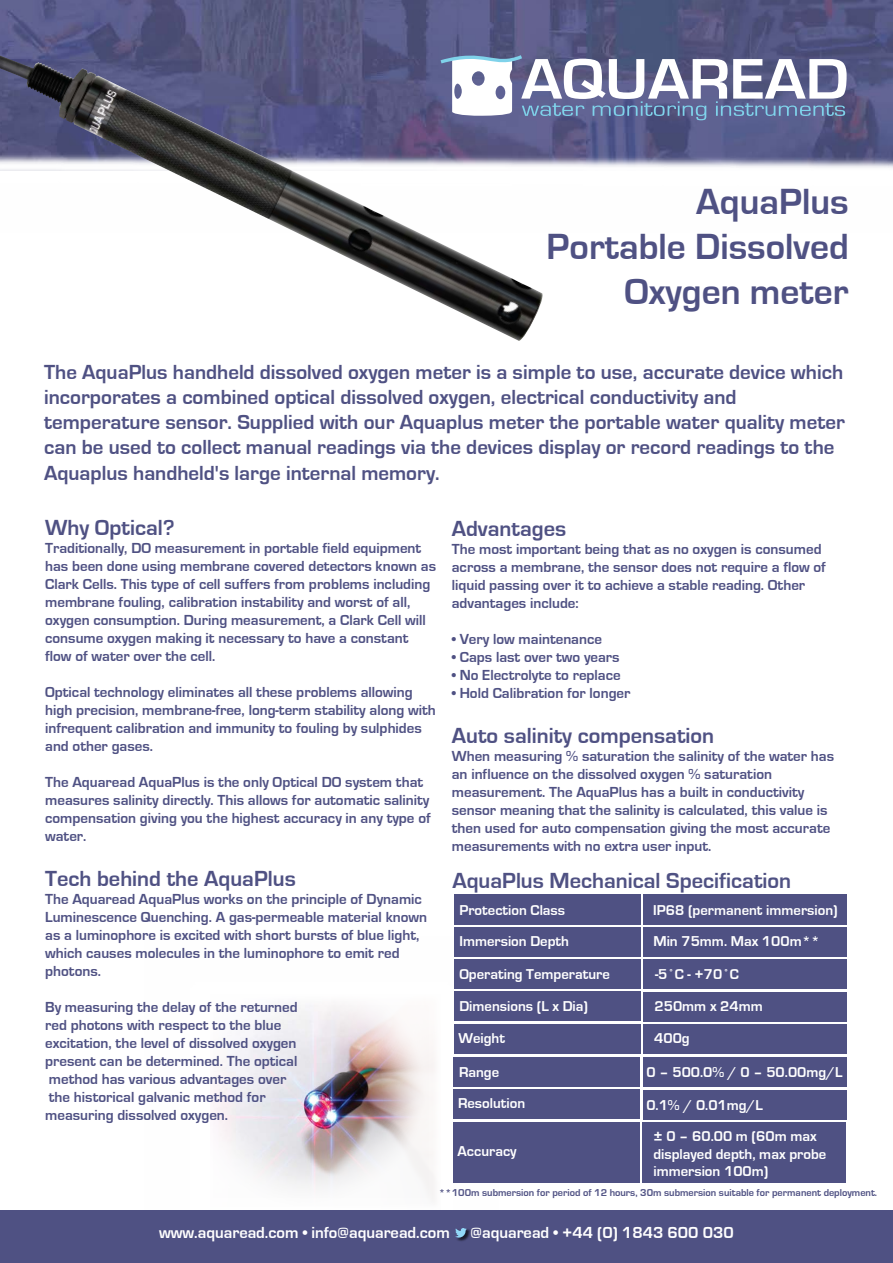
<style>
.page{position:relative;width:893px;height:1263px;background:#fff}
.page>*{position:absolute;margin:0;border:0;box-sizing:border-box;transform-origin:0 0}
.t1{font:700 59.4px "Eurostile";color:#fff;scale:1.08 1}
.t2{font:700 37.5px/45px "Eurostile";color:#4f5183;text-align:right}
.t3{font:700 22.5px "Eurostile";color:#4f5183}
.t4{font:700 21px/25.2px "Eurostile";color:#4f5183}
.t5{font:700 16.5px "Eurostile";color:#fff}
.t6{font:700 15px/18px "Eurostile";color:#4f5183}
.t7{font:700 14.7px/30.5px "Eurostile";color:#fff}
.t8{font:700 10.35px "Eurostile";color:#4f5183}
</style>
<div class="page">
<img style="left:213px;top:956px;width:286px;height:243px">
<img style="left:0;top:0;width:893px;height:105px">
<img style="left:545px;top:105px;width:348px;height:63px">
<svg style="left:593px;top:101px;width:113px;height:19px;background:#5f729d"></svg>
<svg style="left:716px;top:101px;width:129px;height:15px;background:#647ba4"></svg>
<svg style="left:437px;top:49px;width:147px;height:67px;background:#5c628d"></svg>
<div style="left:0;top:1210px;width:893px;height:53px;background:#4f5183"></div>
<img style="left:457px;top:1229px;width:14px;height:12px">
<svg style="left:455px;top:1228px;width:12px;height:10px"></svg>
<img style="left:0;top:56px;width:545px;height:285px">
<div style="left:643px;top:894px;width:204px;height:30px;background:#4f5183"></div>
<div style="left:643px;top:927px;width:204px;height:30px;background:#4f5183"></div>
<div style="left:643px;top:960px;width:204px;height:29px;background:#4f5183"></div>
<div style="left:643px;top:992px;width:204px;height:29px;background:#4f5183"></div>
<div style="left:643px;top:1024px;width:204px;height:30px;background:#4f5183"></div>
<div style="left:453px;top:894px;width:187px;height:30px;background:#4f5183"></div>
<div style="left:453px;top:927px;width:187px;height:29px;background:#4f5183"></div>
<div style="left:453px;top:959px;width:187px;height:30px;background:#4f5183"></div>
<div style="left:453px;top:992px;width:187px;height:29px;background:#4f5183"></div>
<div style="left:453px;top:1024px;width:187px;height:30px;background:#4f5183"></div>
<div style="left:643px;top:1057px;width:203px;height:30px;background:#4f5183"></div>
<div style="left:643px;top:1090px;width:203px;height:29px;background:#4f5183"></div>
<div style="left:453px;top:1057px;width:187px;height:29px;background:#4f5183"></div>
<div style="left:453px;top:1089px;width:187px;height:30px;background:#4f5183"></div>
<div style="left:643px;top:1122px;width:203px;height:61px;background:#4f5183"></div>
<div style="left:453px;top:1122px;width:187px;height:61px;background:#4f5183"></div>
<h1 class="t1" style="left:521px;top:47px;width:305px">AQUAREAD</h1>
<h2 class="t2" style="left:547px;top:179px;width:304px">AquaPlus<br>Portable Dissolved<br>Oxygen meter</h2>
<p class="t4" style="left:44px;top:360px;width:802px">The AquaPlus handheld dissolved oxygen meter is a simple to use, accurate device which incorporates a combined optical dissolved oxygen, electrical conductivity and temperature sensor. Supplied with our Aquaplus meter the portable water quality meter can be used to collect manual readings via the devices display or record readings to the Aquaplus handheld's large internal memory.</p>
<h3 class="t3" style="left:45px;top:515px;width:131px">Why Optical?</h3>
<p class="t6" style="left:45px;top:539px;width:392px">Traditionally, DO measurement in portable field equipment has been done using membrane covered detectors known as Clark Cells. This type of cell suffers from problems including membrane fouling, calibration instability and worst of all, oxygen consumption. During measurement, a Clark Cell will consume oxygen making it necessary to have a constant flow of water over the cell.</p>
<p class="t6" style="left:45px;top:683px;width:392px">Optical technology eliminates all these problems allowing high precision, membrane-free, long-term stability along with infrequent calibration and immunity to fouling by sulphides and other gases.</p>
<p class="t6" style="left:45px;top:773px;width:387px">The Aquaread AquaPlus is the only Optical DO system that measures salinity directly. This allows for automatic salinity compensation giving you the highest accuracy in any type of water.</p>
<h3 class="t3" style="left:45px;top:866px;width:252px">Tech behind the AquaPlus</h3>
<p class="t6" style="left:45px;top:890px;width:384px">The Aquaread AquaPlus works on the principle of Dynamic Luminescence Quenching. A gas-permeable material known as a luminophore is excited with short bursts of blue light, which causes molecules in the luminophore to emit red photons.</p>
<p class="t6" style="left:45px;top:998px;width:254px">By measuring the delay of the returned red photons with respect to the blue excitation, the level of dissolved oxygen present can be determined. The optical method has various advantages over the historical galvanic method for measuring dissolved oxygen.</p>
<h3 class="t3" style="left:452px;top:516px;width:116px">Advantages</h3>
<p class="t6" style="left:452px;top:540px;width:376px">The most important being that as no oxygen is consumed across a membrane, the sensor does not require a flow of liquid passing over it to achieve a stable reading. Other advantages include:</p>
<p class="t6" style="left:452px;top:630px;width:152px">• Very low maintenance</p>
<p class="t6" style="left:452px;top:648px;width:169px">• Caps last over two years</p>
<p class="t6" style="left:452px;top:666px;width:170px">• No Electrolyte to replace</p>
<p class="t6" style="left:452px;top:684px;width:180px">• Hold Calibration for longer</p>
<h3 class="t3" style="left:452px;top:723px;width:264px">Auto salinity compensation</h3>
<p class="t6" style="left:452px;top:747px;width:384px">When measuring % saturation the salinity of the water has an influence on the dissolved oxygen % saturation measurement. The AquaPlus has a built in conductivity sensor meaning that the salinity is calculated, this value is then used for auto compensation giving the most accurate measurements with no extra user input.</p>
<h3 class="t3" style="left:452px;top:868px;width:340px">AquaPlus Mechanical Specification</h3>
<p class="t7" style="left:459px;top:895px;width:111px">Protection Class<br>Immersion Depth</p>
<p class="t7" style="left:653px;top:895px;width:186px">IP68 (permanent immersion)<br>Min 75mm. Max 100m**</p>
<p class="t7" style="left:655px;top:959px;width:85px">-5˚C - +70˚C</p>
<p class="t7" style="left:459px;top:959px;width:152px">Operating Temperature</p>
<p class="t7" style="left:458px;top:991px;width:131px;line-height:31.7px">Dimensions (L x Dia)<br>Weight</p>
<p class="t7" style="left:655px;top:991px;width:110px">250mm x 24mm</p>
<p class="t7" style="left:654px;top:1023px;width:37px">400g</p>
<p class="t7" style="left:458px;top:1056px;width:69px;line-height:31.7px">Range<br>Resolution</p>
<p class="t7" style="left:647px;top:1057px;width:197px">0 – 500.0% / 0 – 50.00mg/L</p>
<p class="t7" style="left:646px;top:1090px;width:118px">0.1% / 0.01mg/L</p>
<p class="t7" style="left:653px;top:1127px;width:174px;line-height:17.7px">± 0 – 60.00 m (60m max displayed depth, max probe immersion 100m)</p>
<p class="t7" style="left:458px;top:1136px;width:61px">Accuracy</p>
<p class="t8" style="left:439px;top:1187px;width:440px">**100m submersion for period of 12 hours, 30m submersion suitable for permanent deployment.</p>
<p class="t5" style="left:159px;top:1223px;width:292px">www.aquaread.com • info@aquaread.com</p>
<p class="t5" style="left:471px;top:1223px;width:265px">@aquaread • +44 (0) 1843 600 030</p>
</div>
